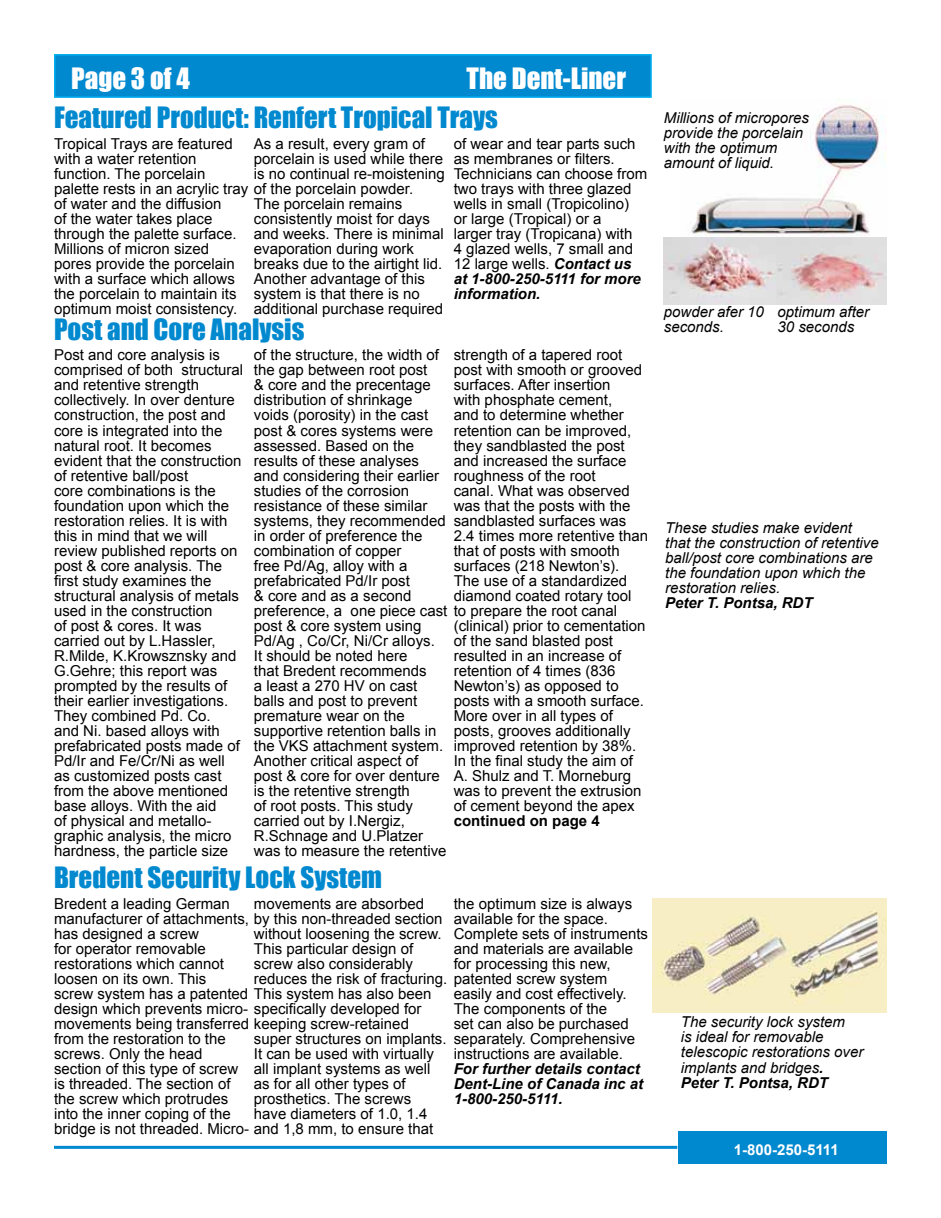
<style>
.page{position:relative;width:941px;height:1218px;background:#fff}
.page>*{position:absolute;margin:0;border:0;box-sizing:border-box;transform-origin:0 0}
.t1{font:27px "Impact";color:#0089cf}
.t2{font:27px "Impact";color:#fff}
.t3{font:15px/15px "Arial";color:#000}
.t4{font:italic 15px/15px "Arial";color:#000}
.t5{font:italic 700 15px/15px "Arial";color:#000}
.t6{font:700 15px "Arial";color:#000}
.t7{font:700 15px "Arial";color:#fff}
.s1{font-weight:700;font-style:italic}
.s2{font-weight:700}
</style>
<div class="page">
<div style="left:54px;top:54px;width:598px;height:44px;background:#0089cf;border:2px solid #00aeef"></div>
<div style="left:678px;top:1131px;width:209px;height:32px;background:#0089cf"></div>
<hr style="left:54px;top:1145px;width:623px;height:3px;background:#0089cf">
<img style="left:653px;top:898px;width:234px;height:113px">
<img style="left:691px;top:104px;width:196px;height:132px">
<img style="left:663px;top:237px;width:224px;height:68px">
<h1 class="t2" style="left:71px;top:57px;width:120px">Page 3 of 4</h1>
<h1 class="t2" style="left:467px;top:57px;width:161px">The Dent-Liner</h1>
<h1 class="t1" style="left:54px;top:96px;width:445px">Featured Product: Renfert Tropical Trays</h1>
<p class="t3" style="left:54px;top:136px;width:361px">Tropical Trays are featured<br>with a water retention<br>function. The porcelain<br>palette rests in an acrylic tray of the porcelain powder. of water and the diffusion<br>of the water takes place<br>through the palette surface.<br>Millions of micron sized<br>pores provide the porcelain<br>with a surface which allows<br>the porcelain to maintain its<br>optimum moist consistency.</p>
<p class="t3" style="left:254px;top:136px;width:192px">As a result, every gram of porcelain is used while there is no continual re-moistening</p>
<p class="t3" style="left:254px;top:196px;width:191px">The porcelain remains consistently moist for days and weeks. There is minimal evaporation during work breaks due to the airtight lid.<br>Another advantage of this system is that there is no additional purchase required</p>
<h1 class="t1" style="left:54px;top:309px;width:252px">Post and Core Analysis</h1>
<p class="t3" style="left:454px;top:136px;width:195px">of wear and tear parts such as membranes or filters.<br>Technicians can choose from two trays with three glazed wells in small (Tropicolino)<br>or large (Tropical) or a<br>larger tray (Tropicana) with<br>4 glazed wells, 7 small and<br>12 large wells. <span class="s1">Contact us at 1-800-250-5111 for more information.</span></p>
<p class="t3" style="left:54px;top:348px;width:191px">Post and core analysis is comprised of both structural and retentive strength collectively. In over denture construction, the post and core is integrated into the natural root. It becomes evident that the construction of retentive ball/post<br>core combinations is the foundation upon which the restoration relies. It is with this in mind that we will review published reports on post &amp; core analysis. The first study examines the structural analysis of metals used in the construction<br>of post &amp; cores. It was carried out by L.Hassler,<br>R.Milde, K.Krowsznsky and<br>G.Gehre; this report was prompted by the results of their earlier investigations.<br>They combined Pd. Co.<br>and Ni. based alloys with prefabricated posts made of<br>Pd/Ir and Fe/Cr/Ni as well as customized posts cast from the above mentioned base alloys. With the aid<br>of physical and metallo&shy;graphic analysis, the micro hardness, the particle size</p>
<p class="t3" style="left:254px;top:348px;width:365px">of the structure, the width of<br>the gap between root post<br>&amp; core and the precentage<br>distribution of shrinkage<br>voids (porosity) in the cast<br>post &amp; cores systems were<br>assessed. Based on the<br>results of these analyses<br>and considering their earlier<br>studies of the corrosion<br>resistance of these similar<br>systems, they recommended<br>in order of preference the<br>combination of copper<br>free Pd/Ag, alloy with a<br>prefabricated Pd/Ir post<br>&amp; core and as a second<br>preference, a one piece cast to prepare the root canal post &amp; core system using<br>Pd/Ag , Co/Cr, Ni/Cr alloys.<br>It should be noted here<br>that Bredent recommends<br>a least a 270 HV on cast<br>balls and post to prevent<br>premature wear on the<br>supportive retention balls in<br>the VKS attachment system.<br>Another critical aspect of<br>post &amp; core for over denture<br>is the retentive strength<br>of root posts. This study<br>carried out by I.Nergiz,<br>R.Schnage and U.Platzer<br>was to measure the retentive</p>
<p class="t3" style="left:454px;top:348px;width:196px">strength of a tapered root post with smooth or grooved surfaces. After insertion<br>with phosphate cement,<br>and to determine whether retention can be improved, they sandblasted the post and increased the surface roughness of the root<br>canal. What was observed was that the posts with the sandblasted surfaces was<br>2.4 times more retentive than that of posts with smooth surfaces (218 Newton’s).<br>The use of a standardized diamond coated rotary tool</p>
<p class="t3" style="left:454px;top:618px;width:193px">(clinical) prior to cementation of the sand blasted post resulted in an increase of retention of 4 times (836<br>Newton’s) as opposed to posts with a smooth surface.<br>More over in all types of posts, grooves additionally improved retention by 38%.<br>In the final study the aim of<br>A. Shulz and T. Morneburg was to prevent the extrusion of cement beyond the apex</p>
<p class="t6" style="left:454px;top:810px;width:147px">continued on page 4</p>
<h1 class="t1" style="left:54px;top:855px;width:329px">Bredent Security Lock System</h1>
<p class="t3" style="left:54px;top:895px;width:390px">Bredent a leading German<br>manufacturer of attachments, by this non-threaded section has designed a screw<br>for operator removable<br>restorations which cannot<br>loosen on its own. This<br>screw system has a patented This system has also been design which prevents micro- specifically developed for movements being transferred keeping screw-retained from the restoration to the<br>screws. Only the head<br>section of this type of screw<br>is threaded. The section of<br>the screw which protrudes<br>into the inner coping of the<br>bridge is not threaded. Micro- and 1,8 mm, to ensure that</p>
<p class="t3" style="left:254px;top:888px;width:189px;line-height:30px">movements are absorbed without loosening the screw.</p>
<p class="t3" style="left:254px;top:940px;width:355px">This particular design of<br>screw also considerably<br>reduces the risk of fracturing. patented screw system</p>
<p class="t3" style="left:454px;top:895px;width:196px">the optimum size is always available for the space.<br>Complete sets of instruments and materials are available for processing this new,</p>
<p class="t3" style="left:454px;top:985px;width:183px">easily and cost effectively.<br>The components of the<br>set can also be purchased separately. Comprehensive instructions are available.</p>
<p class="t5" style="left:454px;top:1061px;width:191px">For further details contact<br>Dent-Line of Canada inc at<br>1-800-250-5111.</p>
<p class="t3" style="left:254px;top:1030px;width:194px">super structures on implants.<br>It can be used with virtually all implant systems as well as for all other types of prosthetics. The screws have diameters of 1.0, 1.4</p>
<p class="t4" style="left:664px;top:110px;width:147px">Millions of micropores provide the porcelain with the optimum amount of liquid.</p>
<p class="t4" style="left:664px;top:304px;width:102px">powder afer 10 seconds.</p>
<p class="t4" style="left:777px;top:304px;width:93px">optimum after<br>30 seconds</p>
<p class="t4" style="left:665px;top:520px;width:215px">These studies make evident that the construction of retentive ball/post core combinations are the foundation upon which the restoration relies.</p>
<p class="t5" style="left:665px;top:595px;width:149px">Peter T. Pontsa, RDT</p>
<p class="t4" style="left:681px;top:1014px;width:184px">The security lock system<br>is ideal for removable telescopic restorations over implants and bridges<span class="s2">.<br>Peter T. Pontsa, RDT</span></p>
<p class="t7" style="left:733px;top:1139px;width:107px">1-800-250-5111</p>
</div>
